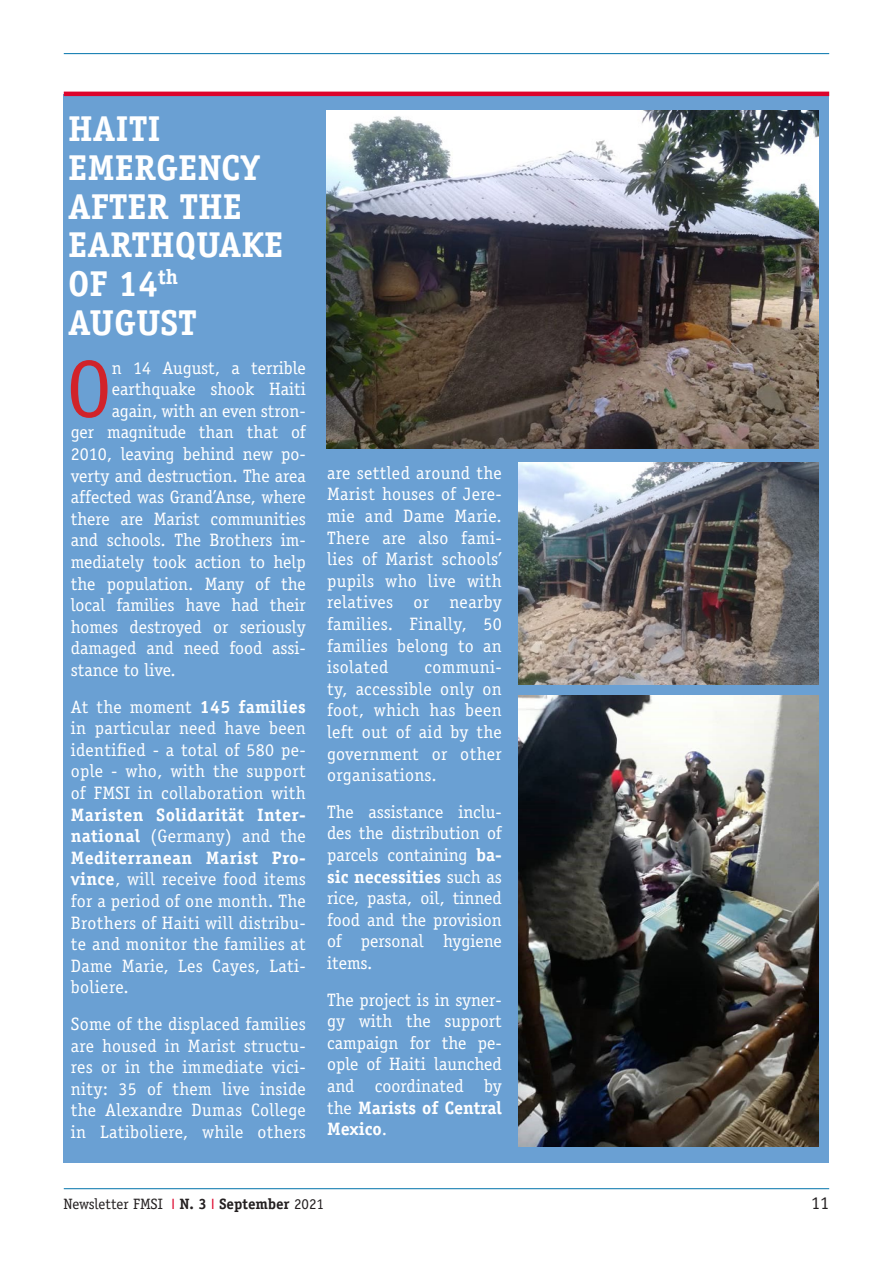
<style>
.page{position:relative;width:893px;height:1263px;background:#fff}
.page>*{position:absolute;margin:0;border:0;box-sizing:border-box;transform-origin:0 0}
.Normal__Web{font:81px "Officina Serif";color:#d1232a}
.t1{font:700 36px/38.8px "Officina Serif";color:#fff}
.Normal__Web-2{font:18px/21.6px "Officina Serif";color:#fff;text-align:justify}
.t2{font:18px "Officina Serif";color:#231f20}
.t3{font:15px "Officina Serif";color:#231f20}
.s1{font-weight:700}
.s2{font-family:"A Udimat";color:#dd042b}
</style>
<div class="page">
<hr style="left:64px;top:1188px;width:765px;height:1px;background:#0073ab">
<hr style="left:64px;top:53px;width:765px;height:1px;background:#0073ab">
<div style="left:64px;top:94px;width:765px;height:1069px;background:#6aa0d3"></div>
<hr style="left:64px;top:92px;width:765px;height:4px;background:#dd042b">
<img style="left:326px;top:110px;width:493px;height:338px">
<img style="left:519px;top:696px;width:300px;height:450px">
<img style="left:519px;top:463px;width:300px;height:221px">
<p class="t1" style="left:68px;top:109px;width:217px">HAITI<br>EMERGENCY<br>AFTER THE<br>EARTHQUAKE<br>OF 14<sup>th<br></sup>AUGUST</p>
<p class="Normal__Web" style="left:67px;top:342px;width:47px">O</p>
<p class="Normal__Web-2" style="left:112px;top:357px;width:196px">n 14 August, a terrible</p>
<p class="Normal__Web-2" style="left:112px;top:378px;width:196px">earthquake shook Haiti</p>
<p class="Normal__Web-2" style="left:112px;top:400px;width:196px">again, with an even stron-</p>
<p class="Normal__Web-2" style="left:71px;top:421px;width:237px">ger magnitude than that of</p>
<p class="Normal__Web-2" style="left:71px;top:443px;width:237px">2010, leaving behind new po-</p>
<p class="Normal__Web-2" style="left:71px;top:465px;width:237px">verty and destruction. The area</p>
<p class="Normal__Web-2" style="left:71px;top:486px;width:237px">affected was Grand’Anse, where</p>
<p class="Normal__Web-2" style="left:71px;top:508px;width:237px">there are Marist communities</p>
<p class="Normal__Web-2" style="left:71px;top:529px;width:237px">and schools. The Brothers im-</p>
<p class="Normal__Web-2" style="left:71px;top:551px;width:237px">mediately took action to help</p>
<p class="Normal__Web-2" style="left:71px;top:573px;width:237px">the population. Many of the</p>
<p class="Normal__Web-2" style="left:71px;top:594px;width:237px">local families have had their</p>
<p class="Normal__Web-2" style="left:71px;top:616px;width:237px">homes destroyed or seriously</p>
<p class="Normal__Web-2" style="left:71px;top:637px;width:237px">damaged and need food assi-</p>
<p class="Normal__Web-2" style="left:71px;top:659px;width:107px">stance to live.</p>
<p class="Normal__Web-2" style="left:71px;top:696px;width:237px">At the moment <span class="s1">145 families </span>in particular need have been identified - a total of 580 pe&shy;ople - who, with the support of FMSI in collaboration with <span class="s1">Maristen Solidarität Inter&shy;national</span> (Germany) and the <span class="s1">Mediterranean Marist Pro&shy;vince</span>, will receive food items for a period of one month. The Brothers of Haiti will distribu&shy;te and monitor the families at Dame Marie, Les Cayes, Lati&shy;boliere.</p>
<p class="Normal__Web-2" style="left:71px;top:1013px;width:237px">Some of the displaced families are housed in Marist structu&shy;res or in the immediate vici&shy;nity: 35 of them live inside the Alexandre Dumas College in Latiboliere, while others</p>
<p class="Normal__Web-2" style="left:327px;top:462px;width:176px">are settled around the Marist houses of Jere&shy;mie and Dame Marie.<br>There are also fami&shy;lies of Marist schools’ pupils who live with relatives or nearby families. Finally, 50 families belong to an isolated</p>
<p class="Normal__Web-2" style="left:327px;top:656px;width:176px;text-indent:97px">communi&shy;ty, accessible only on foot, which has been left out of aid by the government or other organisations.</p>
<p class="Normal__Web-2" style="left:327px;top:801px;width:176px">The assistance inclu&shy;des the distribution of parcels containing <span class="s1">ba&shy;sic necessities</span> such as rice, pasta, oil, tinned food and the provision of personal hygiene items.</p>
<p class="Normal__Web-2" style="left:327px;top:989px;width:176px">The project is in syner&shy;gy with the support campaign for the pe&shy;ople of Haiti launched and coordinated by the <span class="s1">Marists of Central Mexico</span>.</p>
<p class="t3" style="left:64px;top:1195px;width:262px">Newsletter FMSI <span class="s2">I</span> <span class="s1">N. 3</span> <span class="s2">I</span> <span class="s1">September</span> 2021</p>
<p class="t2" style="left:811px;top:1192px;width:19px">11</p>
</div>
